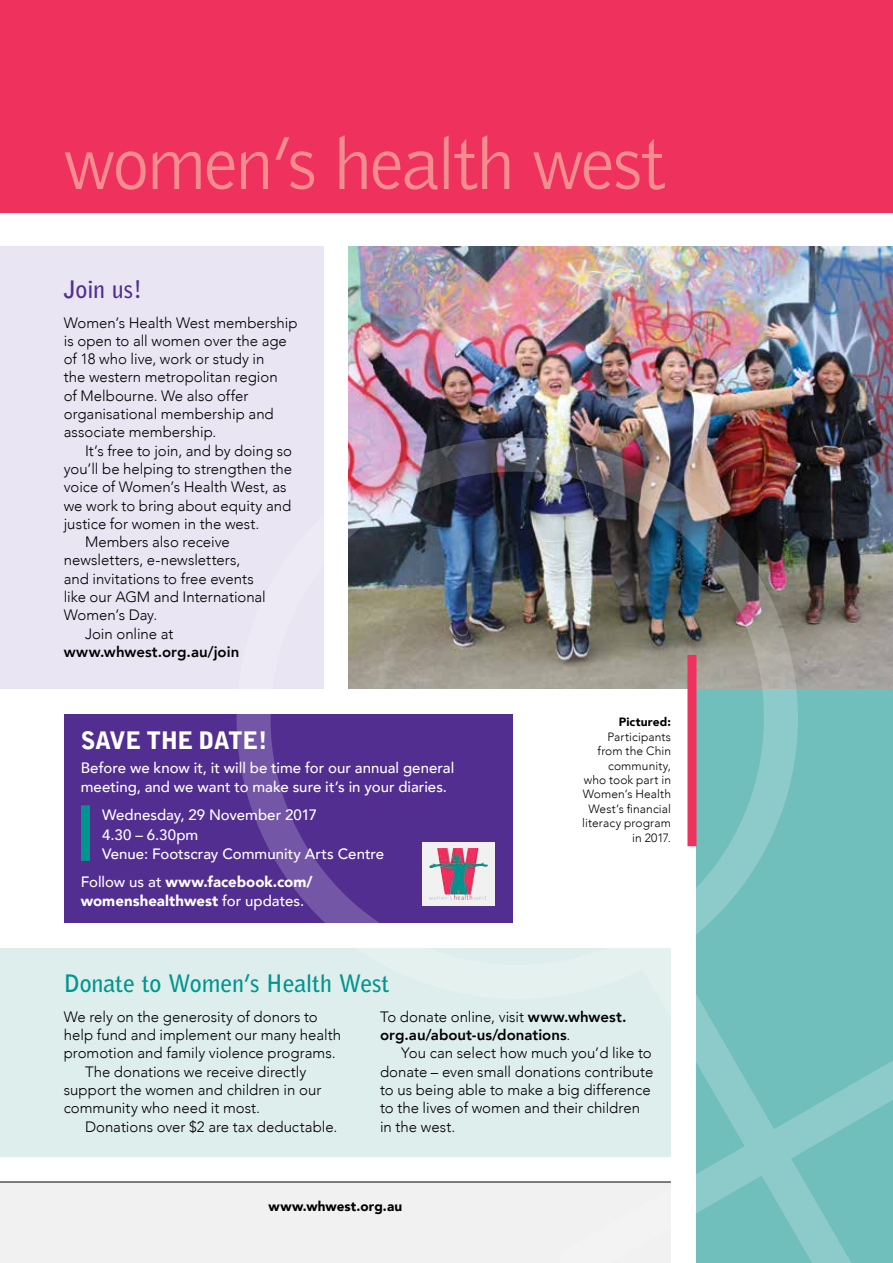
<style>
.page{position:relative;width:893px;height:1263px;background:#fff}
.page>*{position:absolute;margin:0;border:0;box-sizing:border-box;transform-origin:0 0}
.t1{font:300 76.5px "Bell Gothic";color:#f58c90}
.t2{font:700 24px "Bell Gothic";letter-spacing:-.015em;color:#00958e}
.t3{font:900 24px "Bell Gothic";letter-spacing:-.01em;color:#fff}
.t4{font:700 24px "Bell Gothic";color:#522e91}
.t5{font:300 15px/18.3px "Avenir";color:#000}
.t6{font:500 15px/19.4px "Avenir";color:#fff}
.t7{font:800 15px/18.3px "Avenir";color:#000}
.t8{font:900 15px/19.4px "Avenir";letter-spacing:.005em;color:#fff}
.t9{font:900 13.5px "Avenir";color:#000}
.t10{font:300 12px/14.4px "Avenir";letter-spacing:.01em;color:#000;text-align:right}
.t11{font:900 12px "Avenir";letter-spacing:.005em;color:#000}
.s1{font-weight:500}
.s2{font-weight:300}
</style>
<div class="page">
<div style="left:0;top:1182px;width:671px;height:81px;background:#f1f1f2"></div>
<div style="left:696px;top:247px;width:197px;height:1016px;background:#71bfbd"></div>
<div style="left:0;top:0;width:893px;height:213px;background:#ee325d"></div>
<hr style="left:0;top:1182px;width:671px;height:1px;background:#000">
<img style="left:349px;top:247px;width:544px;height:442px">
<div style="left:64px;top:714px;width:448px;height:209px;background:#522e91"></div>
<div style="left:0;top:247px;width:323px;height:442px;background:#e9e5f3"></div>
<div style="left:0;top:948px;width:671px;height:209px;background:#deeeec"></div>
<div style="left:81px;top:805px;width:9px;height:56px;background:#00958e"></div>
<img style="left:236px;top:417px;width:629px;height:506px">
<svg style="left:604px;top:903px;width:261px;height:31px"></svg>
<svg style="left:519px;top:995px;width:374px;height:268px"></svg>
<svg style="left:422px;top:842px;width:72px;height:63px;background:#d0c9cf"></svg>
<img style="left:430px;top:848px;width:46px;height:17px">
<h1 class="t1" style="left:64px;top:123px;width:604px">women’s health west</h1>
<h2 class="t4" style="left:64px;top:274px;width:80px">Join us!</h2>
<p class="t5" style="left:64px;top:313px;width:235px">Women’s Health West membership is open to all women over the age of 18 who live, work or study in<br>the western metropolitan region<br>of Melbourne. We also offer organisational membership and associate membership.</p>
<p class="t5" style="left:85px;top:441px;width:209px">It’s free to join, and by doing so</p>
<p class="t5" style="left:64px;top:460px;width:230px">you’ll be helping to strengthen the</p>
<p class="t5" style="left:64px;top:478px;width:224px">voice of Women’s Health West, as</p>
<p class="t5" style="left:64px;top:496px;width:229px">we work to bring about equity and</p>
<p class="t5" style="left:64px;top:515px;width:197px">justice for women in the west.</p>
<p class="t5" style="left:85px;top:533px;width:146px">Members also receive</p>
<p class="t5" style="left:64px;top:551px;width:178px">newsletters, e-newsletters,</p>
<p class="t5" style="left:64px;top:569px;width:191px">and invitations to free events</p>
<p class="t5" style="left:64px;top:588px;width:204px">like our AGM and International</p>
<p class="t5" style="left:64px;top:606px;width:95px">Women’s Day.</p>
<p class="t5" style="left:85px;top:624px;width:90px">Join online at</p>
<p class="t7" style="left:64px;top:643px;width:177px">www.whwest.org.au/join</p>
<h2 class="t3" style="left:81px;top:727px;width:188px">SAVE TH E DATE!</h2>
<p class="t6" style="left:81px;top:757px;width:375px">Before we know it, it will be time for our annual general meeting, and we want to make sure it’s in your diaries.</p>
<p class="t6" style="left:102px;top:804px;width:284px">Wednesday, 29 November 2017<br>4.30 – 6.30pm<br>Venue: Footscray Community Arts Centre</p>
<p class="t8" style="left:81px;top:871px;width:233px"><span class="s1">Follow us at</span> www.facebook.com/ womenshealthwest <span class="s1">for updates.</span></p>
<p class="t11" style="left:619px;top:712px;width:54px">Pictured:</p>
<p class="t10" style="left:582px;top:729px;width:90px">Participants from the Chin community,<br>who took part in<br>Women’s Health<br>West’s financial literacy program in 2017.</p>
<h2 class="t2" style="left:64px;top:969px;width:327px">Donate to Women’s H ealth West</h2>
<p class="t5" style="left:64px;top:1007px;width:256px">We rely on the generosity of donors to</p>
<p class="t5" style="left:64px;top:1026px;width:279px">help fund and implement our many health</p>
<p class="t5" style="left:64px;top:1044px;width:273px">promotion and family violence programs.</p>
<p class="t5" style="left:85px;top:1062px;width:223px">The donations we receive directly</p>
<p class="t5" style="left:64px;top:1081px;width:259px">support the women and children in our</p>
<p class="t5" style="left:64px;top:1099px;width:198px">community who need it most.</p>
<p class="t5" style="left:85px;top:1117px;width:254px">Donations over $2 are tax deductable.</p>
<p class="t7" style="left:380px;top:1007px;width:248px"><span class="s2">To donate online, visit</span> www.whwest. org.au/about-us/donations<span class="s2">.</span></p>
<p class="t5" style="left:380px;top:1044px;width:275px;text-indent:21px">You can select how much you’d like to donate – even small donations contribute to us being able to make a big difference to the lives of women and their children in the west.</p>
<p class="t9" style="left:269px;top:1194px;width:135px">www.whwest.org.au</p>
</div>
